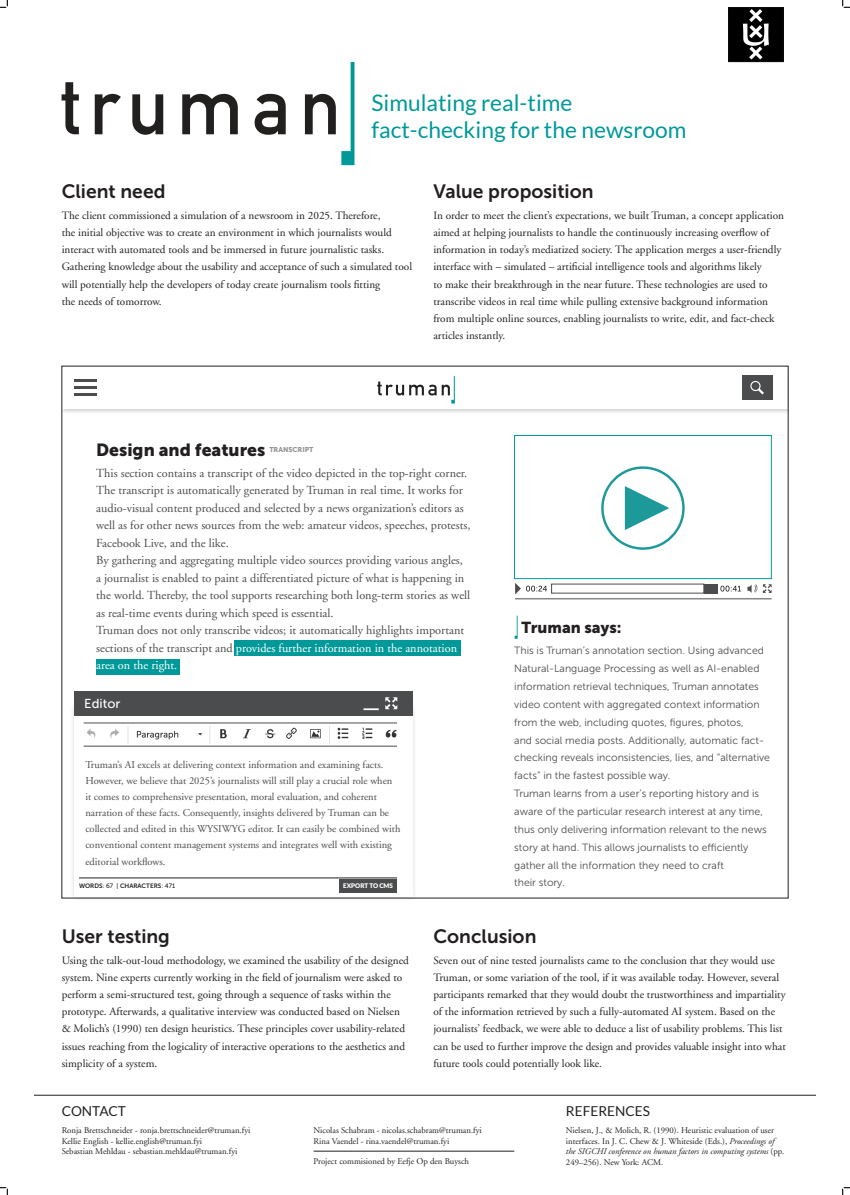
<style>
.page{position:relative;width:850px;height:1195px;background:#fff}
.page>*{position:absolute;margin:0;border:0;box-sizing:border-box;transform-origin:0 0}
.t1{font:22.75px/26.9px "Lato";color:#099}
.t2{font:19.25px "Museo Sans 700";color:#231f20}
.t3{font:17.5px "Museo Sans 900";color:#231f20}
.t4{font:15.75px "Museo Sans 900";color:#231f20}
.t5{font:13.65px "Lato";color:#231f20}
.t6{font:12.95px "Museo Sans 500";color:#fff}
.t7{font:12.25px/17.5px "Adobe Garamond";color:#4b4c4d}
.t8{font:11.2px/17.1px "Adobe Garamond";color:#231f20}
.t9{font:10.5px/17.8px "Museo Sans 300";color:#4b4c4d}
.t10{font:10.5px/16.2px "Adobe Garamond";color:#4b4c4d}
.t11{font:8.75px/10.5px "Adobe Garamond";color:#231f20}
.t12{font:7px "Museo Sans 900";color:#939598}
.t13{font:6.33px "Museo Sans 700";color:#231f20}
.t14{font:900 6.33px "Lato";color:#fff}
.s1{color:#fff}
.s2{font-family:"Museo Sans 500"}
.s3{font-family:"Adobe Garamond Pro";font-style:italic}
</style>
<div class="page">
<div style="left:96px;top:658px;width:83px;height:16px;background:#099"></div>
<div style="left:234px;top:640px;width:226px;height:16px;background:#099"></div>
<hr style="left:34px;top:1094px;width:781px;height:1px;background:#231f20">
<img style="left:730px;top:9px;width:50px;height:51px">
<div style="left:728px;top:7px;width:54px;height:55px;border:1px solid #0c0e0d"></div>
<div style="left:60px;top:365px;width:733px;height:49px;background:#231f20;opacity:.2"></div>
<div style="left:61px;top:366px;width:726px;height:42px;background:#fff"></div>
<div style="left:69px;top:702px;width:348px;height:199px;background:#231f20;opacity:.2"></div>
<div style="left:74px;top:707px;width:338px;height:189px;background:#fff"></div>
<svg style="left:377px;top:376px;width:77px;height:27px"></svg>
<hr style="left:74px;top:379px;width:22px;height:3px;background:#4b4c4d">
<hr style="left:74px;top:386px;width:22px;height:3px;background:#4b4c4d">
<hr style="left:74px;top:393px;width:22px;height:3px;background:#4b4c4d">
<div style="left:741px;top:375px;width:31px;height:25px;background:#4b4c4d"></div>
<svg style="left:750px;top:381px;width:13px;height:13px"></svg>
<div style="left:514px;top:435px;width:257px;height:143px;border:1px solid #099"></div>
<svg style="left:514px;top:615px;width:3px;height:23px"></svg>
<div style="left:74px;top:691px;width:338px;height:24px;background:#4b4c4d"></div>
<img style="left:86px;top:726px;width:190px;height:18px">
<img style="left:286px;top:726px;width:111px;height:19px">
<hr style="left:84px;top:722px;width:313px;height:1px;background:#4b4c4d">
<hr style="left:84px;top:746px;width:313px;height:1px;background:#4b4c4d">
<hr style="left:79px;top:877px;width:318px;height:1px;background:#231f20">
<div style="left:339px;top:879px;width:58px;height:14px;background:#4b4c4d"></div>
<svg style="left:61px;top:82px;width:18px;height:52px"></svg>
<svg style="left:95px;top:94px;width:26px;height:40px"></svg>
<svg style="left:132px;top:94px;width:31px;height:41px"></svg>
<svg style="left:182px;top:94px;width:56px;height:40px"></svg>
<svg style="left:254px;top:94px;width:31px;height:41px"></svg>
<svg style="left:305px;top:94px;width:30px;height:40px"></svg>
<svg style="left:341px;top:62px;width:13px;height:103px"></svg>
<svg style="left:385px;top:697px;width:12px;height:12px"></svg>
<svg style="left:363px;top:708px;width:15px;height:2px"></svg>
<div style="left:703px;top:584px;width:13px;height:9px;background:#4b4c4d"></div>
<svg style="left:515px;top:583px;width:31px;height:11px"></svg>
<svg style="left:720px;top:585px;width:20px;height:6px"></svg>
<svg style="left:747px;top:584px;width:24px;height:9px"></svg>
<hr style="left:514px;top:598px;width:257px;height:1px;background:#4b4c4d">
<div style="left:788px;top:357px;width:18px;height:78px;background:#fff"></div>
<hr style="left:313px;top:1150px;width:201px;height:1px;background:#231f20">
<svg style="left:624px;top:486px;width:45px;height:44px"></svg>
<div style="left:601px;top:466px;width:83px;height:83px;border:2px solid #1e9999;border-radius:50%"></div>
<svg style="left:0;top:0;width:8px;height:8px"></svg>
<svg style="left:0;top:1187px;width:8px;height:7px"></svg>
<svg style="left:842px;top:0;width:7px;height:8px"></svg>
<svg style="left:842px;top:1187px;width:7px;height:7px"></svg>
<p class="t1" style="left:371px;top:89px;width:316px">Simulating real-time fact-checking for the newsroom</p>
<p class="t2" style="left:62px;top:180px;width:105px">Client need</p>
<p class="t8" style="left:62px;top:207px;width:352px">The client commissioned a simulation of a newsroom in 2025. Therefore,<br>the initial objective was to create an environment in which journalists would interact with automated tools and be immersed in future journalistic tasks.<br>Gathering knowledge about the usability and acceptance of such a simulated tool will potentially help the developers of today create journalism tools fitting<br>the needs of tomorrow.</p>
<p class="t2" style="left:433px;top:180px;width:162px">Value proposition</p>
<p class="t8" style="left:433px;top:207px;width:352px">In order to meet the client’s expectations, we built Truman, a concept application aimed at helping journalists to handle the continuously increasing overflow of information in today’s mediatized society. The application merges a user-friendly interface with – simulated – artificial intelligence tools and algorithms likely<br>to make their breakthrough in the near future. These technologies are used to transcribe videos in real time while pulling extensive background information from multiple online sources, enabling journalists to write, edit, and fact-check articles instantly.</p>
<p class="t3" style="left:96px;top:439px;width:170px">Design and features</p>
<p class="t12" style="left:269px;top:446px;width:46px">TRANSCRIPT</p>
<p class="t7" style="left:96px;top:464px;width:375px">This section contains a transcript of the video depicted in the top-right corner.<br>The transcript is automatically generated by Truman in real time. It works for audio-visual content produced and selected by a news organization’s editors as well as for other news sources from the web: amateur videos, speeches, protests, Facebook Live, and the like.</p>
<p class="t7" style="left:96px;top:551px;width:375px">By gathering and aggregating multiple video sources providing various angles, a journalist is enabled to paint a differentiated picture of what is happening in the world. Thereby, the tool supports researching both long-term stories as well as real-time events during which speed is essential.</p>
<p class="t7" style="left:96px;top:621px;width:369px">Truman does not only transcribe videos; it automatically highlights important sections of the transcript and <span class="s1">provides further information in the annotation area on the right.</span></p>
<p class="t6" style="left:84px;top:696px;width:38px">Editor</p>
<p class="t10" style="left:85px;top:756px;width:316px">Truman’s AI excels at delivering context information and examining facts.<br>However, we believe that 2025’s journalists will still play a crucial role when it comes to comprehensive presentation, moral evaluation, and coherent narration of these facts. Consequently, insights delivered by Truman can be collected and edited in this WYSIWYG editor. It can easily be combined with conventional content management systems and integrates well with existing editorial workflows.</p>
<p class="t13" style="left:79px;top:882px;width:98px">WORDS<span class="s2">: 67 |</span> CHARACTERS<span class="s2">: 471</span></p>
<p class="t14" style="left:343px;top:882px;width:51px">EXPORT TO CMS</p>
<p class="t4" style="left:521px;top:618px;width:101px">Truman says:</p>
<p class="t9" style="left:514px;top:641px;width:257px">This is Truman’s annotation section. Using advanced Natural-Language Processing as well as AI-enabled information retrieval techniques, Truman annotates video content with aggregated context information from the web, including quotes, figures, photos,<br>and social media posts. Additionally, automatic fact&shy;checking reveals inconsistencies, lies, and “alternative facts” in the fastest possible way.</p>
<p class="t9" style="left:514px;top:784px;width:254px">Truman learns from a user’s reporting history and is aware of the particular research interest at any time, thus only delivering information relevant to the news story at hand. This allows journalists to efficiently gather all the information they need to craft<br>their story.</p>
<p class="t2" style="left:433px;top:925px;width:104px">Conclusion</p>
<p class="t8" style="left:433px;top:951px;width:353px">Seven out of nine tested journalists came to the conclusion that they would use Truman, or some variation of the tool, if it was available today. However, several participants remarked that they would doubt the trustworthiness and impartiality of the information retrieved by such a fully-automated AI system. Based on the journalists’ feedback, we were able to deduce a list of usability problems. This list can be used to further improve the design and provides valuable insight into what future tools could potentially look like.</p>
<p class="t2" style="left:62px;top:925px;width:110px">User testing</p>
<p class="t8" style="left:62px;top:951px;width:348px">Using the talk-out-loud methodology, we examined the usability of the designed system. Nine experts currently working in the field of journalism were asked to perform a semi-structured test, going through a sequence of tasks within the prototype. Afterwards, a qualitative interview was conducted based on Nielsen &amp; Molich’s (1990) ten design heuristics. These principles cover usability-related issues reaching from the logicality of interactive operations to the aesthetics and simplicity of a system.</p>
<p class="t5" style="left:62px;top:1102px;width:66px">CONTACT</p>
<p class="t11" style="left:62px;top:1125px;width:190px">Ronja Brettschneider - ronja.brettschneider@truman.fyi</p>
<p class="t11" style="left:62px;top:1136px;width:142px">Kellie English - kellie.english@truman.fyi</p>
<p class="t11" style="left:62px;top:1146px;width:177px">Sebastian Mehldau - sebastian.mehldau@truman.fyi</p>
<p class="t5" style="left:565px;top:1103px;width:85px">REFERENCES</p>
<p class="t11" style="left:565px;top:1125px;width:220px">Nielsen, J., &amp; Molich, R. (1990). Heuristic evaluation of user interfaces. In J. C. Chew &amp; J. Whiteside (Eds.), <span class="s3">Proceedings of the SIGCHI conference on human factors in computing systems</span> (pp.<br>249–256). New York: ACM.</p>
<p class="t11" style="left:313px;top:1125px;width:170px">Nicolas Schabram - nicolas.schabram@truman.fyi</p>
<p class="t11" style="left:313px;top:1135px;width:137px">Rina Vaendel - rina.vaendel@truman.fyi</p>
<p class="t11" style="left:313px;top:1156px;width:157px">Project commisioned by Eefje Op den Buysch</p>
</div>
